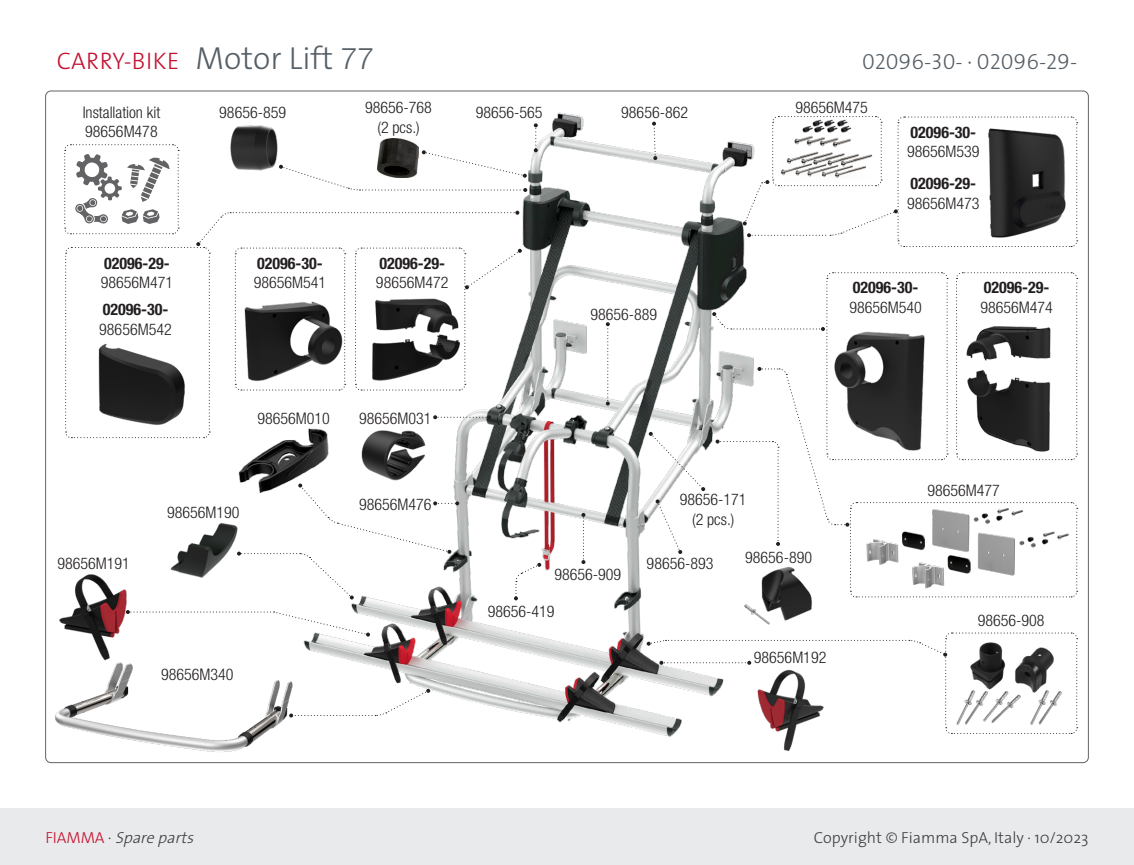
<style>
.page{position:relative;width:1134px;height:865px;background:#fff}
.page>*{position:absolute;margin:0;border:0;box-sizing:border-box;transform-origin:0 0}
.t1{font:300 24px "The Sans";letter-spacing:.015em;color:#c3102f}
.t2{font:22px "The Sans Light Caps";color:#565f66}
.t3{font:300 condensed 16px/19.2px "Helvetica Neue LT Std";color:#231f20;text-align:center}
.t4{font:700 condensed 16px "Helvetica Neue LT Std";color:#231f20}
.t5{font:300 16px "The Sans";color:#3e3e3f}
.t6{font:italic 300 16px "The Sans";color:#3e3e3f}
.s1{font-size:32px;color:#565f66}
.s2{font-family:"Helvetica Neue LT Std";font-size:30px;color:#565f66}
.s3{font-family:"The Sans";font-weight:300}
.s4{font-style:normal;color:#c3102f}
.s5{font-style:normal}
</style>
<div class="page">
<img style="left:45px;top:91px;width:1044px;height:672px">
<img style="left:377px;top:138px;width:42px;height:6px">
<img style="left:223px;top:118px;width:55px;height:26px">
<img style="left:237px;top:438px;width:100px;height:45px">
<img style="left:356px;top:438px;width:78px;height:45px">
<img style="left:740px;top:598px;width:98px;height:31px">
<img style="left:155px;top:519px;width:82px;height:61px">
<img style="left:45px;top:655px;width:270px;height:103px">
<svg style="left:289px;top:688px;width:141px;height:29px"></svg>
<img style="left:740px;top:734px;width:100px;height:19px">
<svg style="left:652px;top:122px;width:5px;height:38px"></svg>
<svg style="left:656px;top:499px;width:26px;height:55px"></svg>
<svg style="left:581px;top:513px;width:4px;height:51px"></svg>
<svg style="left:514px;top:563px;width:27px;height:37px"></svg>
<svg style="left:647px;top:632px;width:431px;height:102px"></svg>
<svg style="left:606px;top:322px;width:4px;height:83px"></svg>
<img style="left:971px;top:117px;width:113px;height:139px">
<svg style="left:649px;top:432px;width:56px;height:59px"></svg>
<img style="left:57px;top:571px;width:73px;height:89px">
<svg style="left:126px;top:610px;width:244px;height:26px"></svg>
<svg style="left:743px;top:115px;width:335px;height:132px"></svg>
<svg style="left:534px;top:123px;width:4px;height:29px"></svg>
<svg style="left:237px;top:483px;width:222px;height:116px"></svg>
<svg style="left:712px;top:272px;width:366px;height:326px"></svg>
<svg style="left:64px;top:144px;width:463px;height:294px"></svg>
<img style="left:244px;top:284px;width:116px;height:111px">
<div style="left:0;top:808px;width:1134px;height:57px;background:#e9eaeb"></div>
<h1 class="t1" style="left:57px;top:41px;width:319px">CARRY-BIKE <span class="s1">Motor Lift</span> <span class="s2">77</span></h1>
<h2 class="t2" style="left:862px;top:50px;width:217px">02096<span class="s3">-</span>30<span class="s3">- ·</span> 02096<span class="s3">-</span>29<span class="s3">-</span></h2>
<p class="t3" style="left:83px;top:103px;width:79px">Installation kit</p>
<p class="t3" style="left:219px;top:103px;width:68px">98656-859</p>
<p class="t3" style="left:85px;top:122px;width:74px">98656M478</p>
<p class="t3" style="left:365px;top:98px;width:68px">98656-768 (2 pcs.)</p>
<p class="t3" style="left:476px;top:103px;width:68px">98656-565</p>
<p class="t3" style="left:621px;top:103px;width:68px">98656-862</p>
<p class="t3" style="left:795px;top:97px;width:74px">98656M475</p>
<p class="t4" style="left:911px;top:122px;width:67px">02096-30-</p>
<p class="t3" style="left:907px;top:141px;width:74px">98656M539</p>
<p class="t4" style="left:911px;top:174px;width:67px">02096-29-</p>
<p class="t3" style="left:907px;top:193px;width:74px">98656M473</p>
<p class="t4" style="left:104px;top:253px;width:67px">02096-29-</p>
<p class="t3" style="left:101px;top:272px;width:74px">98656M471</p>
<p class="t4" style="left:103px;top:300px;width:67px">02096-30-</p>
<p class="t3" style="left:99px;top:319px;width:74px">98656M542</p>
<p class="t4" style="left:257px;top:253px;width:67px">02096-30-</p>
<p class="t3" style="left:254px;top:272px;width:74px">98656M541</p>
<p class="t4" style="left:379px;top:253px;width:67px">02096-29-</p>
<p class="t3" style="left:376px;top:272px;width:74px">98656M472</p>
<p class="t3" style="left:590px;top:304px;width:68px">98656-889</p>
<p class="t4" style="left:853px;top:278px;width:67px">02096-30-</p>
<p class="t3" style="left:849px;top:297px;width:74px">98656M540</p>
<p class="t4" style="left:984px;top:278px;width:67px">02096-29-</p>
<p class="t3" style="left:980px;top:297px;width:74px">98656M474</p>
<p class="t3" style="left:57px;top:553px;width:74px">98656M191</p>
<p class="t3" style="left:257px;top:408px;width:74px">98656M010</p>
<p class="t3" style="left:167px;top:502px;width:74px">98656M190</p>
<p class="t3" style="left:359px;top:408px;width:74px">98656M031</p>
<p class="t3" style="left:359px;top:494px;width:74px">98656M476</p>
<p class="t3" style="left:161px;top:665px;width:74px">98656M340</p>
<p class="t3" style="left:554px;top:565px;width:68px">98656-909</p>
<p class="t3" style="left:488px;top:601px;width:68px">98656-419</p>
<p class="t3" style="left:680px;top:490px;width:68px">98656-171 (2 pcs.)</p>
<p class="t3" style="left:647px;top:553px;width:68px">98656-893</p>
<p class="t3" style="left:745px;top:547px;width:68px">98656-890</p>
<p class="t3" style="left:754px;top:648px;width:74px">98656M192</p>
<p class="t3" style="left:927px;top:481px;width:74px">98656M477</p>
<p class="t3" style="left:978px;top:610px;width:68px">98656-908</p>
<p class="t6" style="left:45px;top:824px;width:155px"><span class="s4">F I AM MA</span> <span class="s5">·</span> Spareparts</p>
<p class="t5" style="left:814px;top:824px;width:276px">Copyright © Fiamma SpA, Italy · 10/2023</p>
</div>
